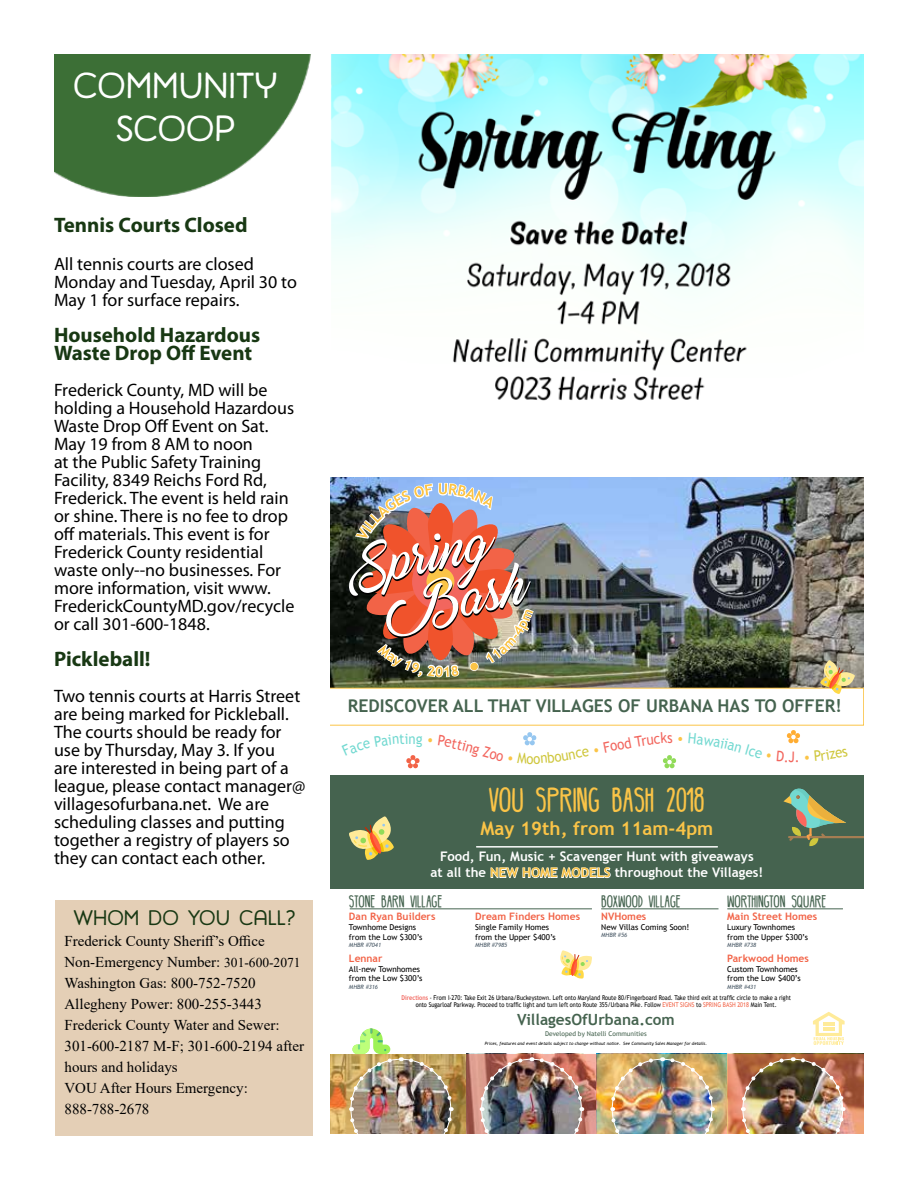
<style>
.page{position:relative;width:918px;height:1188px;background:#fff}
.page>*{position:absolute;margin:0;border:0;box-sizing:border-box;transform-origin:0 0}
.t1{font:36px/43.2px "Harman Retro";color:#fff;text-align:center}
.t2{font:25.05px "BELLABOO";color:#fbc447}
.t3{font:700 21px/18px "Myriad Pro";color:#183813}
.t4{font:21px "Harman Retro";color:#183813}
.t5{font:700 18.75px "Trebuchet MS";color:#fbc447}
.t6{font:18px/18px "Myriad Pro";color:#000}
.t7{font:700 17.55px "Trebuchet MS";color:#45634f}
.t8{font:700 15.45px "Trebuchet MS";color:#45634f}
.t9{font:15px/21px "Times New Roman";color:#000}
.t10{font:14.7px "Trebuchet MS";color:#73d9d1;scale:.9 1}
.t11{font:14.7px "Trebuchet MS";color:#cfc73d;scale:.9 1}
.t12{font:14.7px "Trebuchet MS";color:#f2665e;scale:.9 1}
.t13{font:700 13.2px/16px "Trebuchet MS";color:#fff;text-align:center}
.t14{font:12.45px "BELLABOO";color:#45634f}
.t15{font:700 10.2px "Trebuchet MS";color:#f26347}
.t16{font:8.1px/9.6px "Trebuchet MS";color:#000}
.t17{font:6.6px/7.4px "Trebuchet MS";color:#000;text-align:center;scale:.85 1}
.t18{font:6.6px "Trebuchet MS";color:#45634f}
.t19{font:italic 5.85px "Trebuchet MS";color:#485865}
.t20{font:italic 4.35px "Trebuchet MS";color:#000}
.s1{font-size:13.5px}
.s2{color:#fbc447}
.s3{font-weight:700;color:#f2665e}
.s4{color:#f26347}
</style>
<div class="page">
<img style="left:54px;top:54px;width:257px;height:143px">
<img style="left:331px;top:54px;width:533px;height:347px">
<img style="left:330px;top:477px;width:534px;height:6px">
<img style="left:330px;top:1012px;width:534px;height:122px">
<div style="left:330px;top:775px;width:534px;height:114px;background:#45634f"></div>
<svg style="left:490px;top:867px;width:121px;height:12px"></svg>
<hr style="left:477px;top:846px;width:240px;height:2px;background:#fff">
<svg style="left:349px;top:816px;width:45px;height:44px"></svg>
<svg style="left:560px;top:950px;width:32px;height:29px"></svg>
<svg style="left:783px;top:788px;width:81px;height:58px"></svg>
<hr style="left:350px;top:908px;width:242px;height:1px;background:#45634f">
<hr style="left:601px;top:908px;width:118px;height:1px;background:#45634f">
<hr style="left:727px;top:908px;width:116px;height:1px;background:#45634f">
<div style="left:56px;top:900px;width:258px;height:236px;background:#e4cfb6"></div>
<img style="left:330px;top:483px;width:534px;height:285px">
<h1 class="t1" style="left:73px;top:65px;width:206px">COMMUNITY<br>SCOOP</h1>
<p class="t3" style="left:54px;top:215px;width:195px">Tennis Courts Closed</p>
<p class="t6" style="left:54px;top:255px;width:244px">All tennis courts are closed<br>Monday and Tuesday, April 30 to<br>May 1 for surface repairs.</p>
<p class="t3" style="left:54px;top:325px;width:208px">Household Hazardous<br>Waste Drop Off Event</p>
<p class="t6" style="left:54px;top:381px;width:242px">Frederick County, MD will be holding a Household Hazardous<br>Waste Drop Off Event on Sat.<br>May 19 from 8 AM to noon<br>at the Public Safety Training<br>Facility, 8349 Reichs Ford Rd,<br>Frederick. The event is held rain or shine. There is no fee to drop off materials. This event is for<br>Frederick County residential waste only--no businesses. For more information, visit www.<br>FrederickCountyMD.gov/recycle or call 301-600-1848.</p>
<p class="t3" style="left:54px;top:649px;width:98px">Pickleball!</p>
<p class="t6" style="left:54px;top:687px;width:253px">Two tennis courts at Harris Street are being marked for Pickleball.<br>The courts should be ready for use by Thursday, May 3. If you<br>are interested in being part of a league, please contact manager@ villagesofurbana.net. We are scheduling classes and putting together a registry of players so they can contact each other.</p>
<p class="t4" style="left:74px;top:906px;width:223px">WHOM DO YOU CALL?</p>
<p class="t9" style="left:64px;top:930px;width:241px">Frederick County Sheriff’s Office<br>Non-Emergency Number: <span class="s1">301-600-2071<br></span>Washington Gas: 800-752-7520<br>Allegheny Power: 800-255-3443<br>Frederick County Water and Sewer:<br>301-600-2187 M-F; 301-600-2194 after hours and holidays<br>VOU After Hours Emergency:<br>888-788-2678</p>
<p class="t7" style="left:348px;top:695px;width:496px">REDISCOVER ALL THAT VILLAGES OF URBANA HAS TO OFFER!</p>
<p class="t10" style="left:409px;top:730px;width:10px">n</p>
<p class="t11" style="left:527px;top:750px;width:10px">o</p>
<p class="t12" style="left:795px;top:748px;width:7px">.</p>
<h2 class="t2" style="left:489px;top:784px;width:217px">VOU SPRING BASH 2018</h2>
<p class="t5" style="left:481px;top:816px;width:234px">May 19th, from 11am-4pm</p>
<p class="t13" style="left:431px;top:849px;width:334px">Food, Fun, Music + Scavenger Hunt with giveaways<br>at all the <span class="s2">NEW HOME MODELS</span> throughout the Villages!</p>
<p class="t14" style="left:349px;top:893px;width:95px">STONE BARN VILLAGE</p>
<p class="t15" style="left:349px;top:910px;width:88px">Dan Ryan Builders</p>
<p class="t16" style="left:349px;top:922px;width:75px">Townhome Designs from the Low $300’s</p>
<p class="t19" style="left:349px;top:941px;width:34px">MHBR #7041</p>
<p class="t15" style="left:349px;top:952px;width:35px">Lennar</p>
<p class="t16" style="left:349px;top:964px;width:75px">All-new Townhomes from the Low $300’s</p>
<p class="t19" style="left:349px;top:983px;width:31px">MHBR #316</p>
<p class="t15" style="left:475px;top:910px;width:107px">Dream Finders Homes</p>
<p class="t16" style="left:475px;top:922px;width:82px">Single Family Homes from the Upper $400’s</p>
<p class="t19" style="left:475px;top:941px;width:34px">MHBR #7985</p>
<p class="t14" style="left:601px;top:893px;width:81px">BOXWOOD VILLAGE</p>
<p class="t15" style="left:601px;top:910px;width:47px">NVHomes</p>
<p class="t16" style="left:601px;top:922px;width:90px">New Villas Coming Soon!</p>
<p class="t19" style="left:601px;top:931px;width:27px">MHBR #56</p>
<p class="t14" style="left:727px;top:893px;width:101px">WORTHINGTON SQUARE</p>
<p class="t15" style="left:727px;top:910px;width:91px">Main Street Homes</p>
<p class="t16" style="left:727px;top:922px;width:82px">Luxury Townhomes from the Upper $300’s</p>
<p class="t19" style="left:727px;top:941px;width:31px">MHBR #738</p>
<p class="t15" style="left:727px;top:952px;width:83px">Parkwood Homes</p>
<p class="t16" style="left:727px;top:964px;width:75px">Custom Townhomes from the Low $400’s</p>
<p class="t19" style="left:727px;top:983px;width:31px">MHBR #431</p>
<p class="t17" style="left:402px;top:994px;width:460px"><span class="s3">Directions</span> - From I-270: Take Exit 26 Urbana/Buckeystown. Left onto Maryland Route 80/Fingerboard Road. Take third exit at traffic circle to make a right onto Sugarloaf Parkway. Proceed to traffic light and turn left onto Route 355/Urbana Pike. Follow <span class="s4">EVENT SIGNS</span> to <span class="s4">SPRING BASH 2018</span> Main Tent.</p>
<p class="t8" style="left:517px;top:1010px;width:159px">VillagesOfUrbana.com</p>
<p class="t18" style="left:545px;top:1030px;width:103px">Developed by Natelli Communities</p>
<p class="t20" style="left:485px;top:1041px;width:224px">Prices, features and event details subject to change without notice. See Community Sales Manager for details.</p>
</div>
